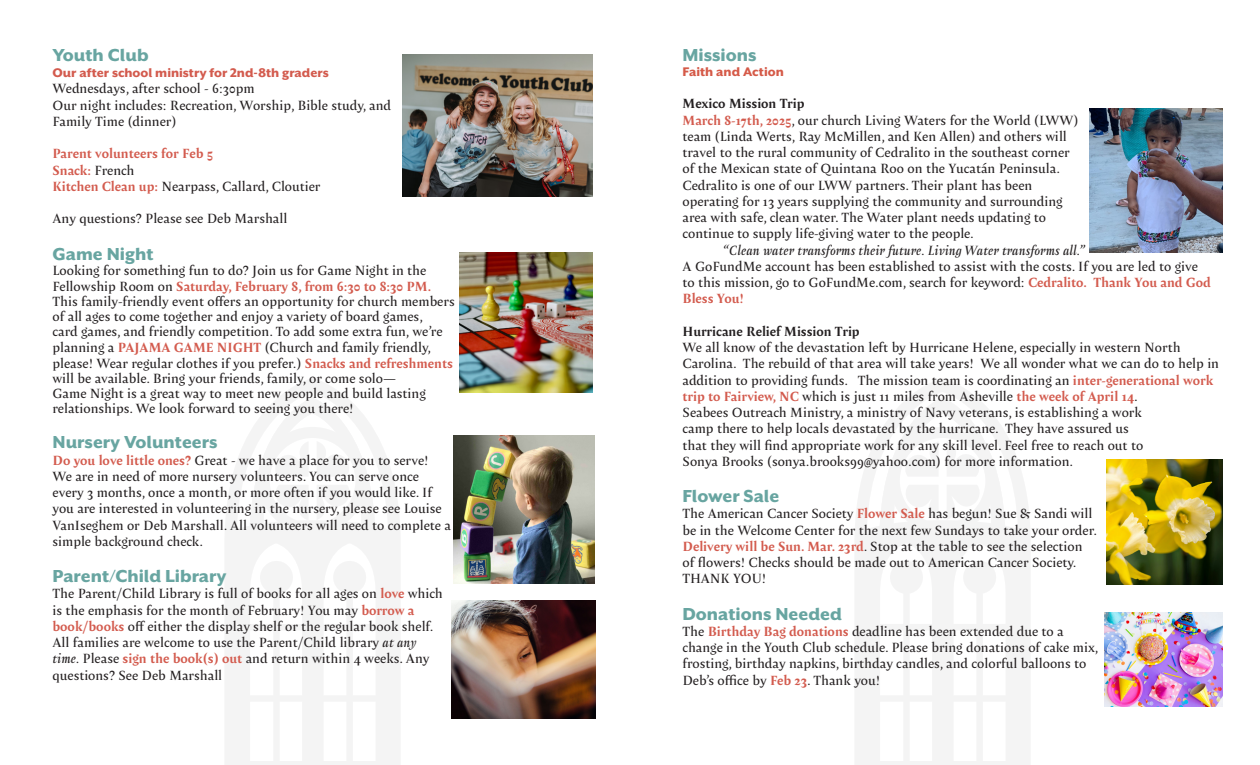
<style>
.page{position:relative;width:1260px;height:765px;background:#fff}
.page>*{position:absolute;margin:0;border:0;box-sizing:border-box;transform-origin:0 0}
.t1{font:800 20px "Mr Eaves XL San OT";color:#68a5a1}
.t2{font:800 14.38px "Mr Eaves XL San OT";color:#d35b4e}
.t3{font:800 14.38px "Mr Eaves XL San OT";color:#d55a48}
.t4{font:13.12px/16.2px "Amster";color:#231f20}
.t5{font:italic 13.12px "Amster";color:#231f20}
.t6{font:700 13.12px "Amster";color:#231f20}
.t7{font:700 13.12px "Amster";color:#d35b4e}
.s1{font-weight:400;color:#231f20}
.s2{font-weight:700;color:#d35b4e}
.s3{font-style:italic}
</style>
<div class="page">
<svg style="left:855px;top:379px;width:175px;height:386px;fill:#f4f4f4"></svg>
<svg style="left:869px;top:561px;width:146px;height:200px"></svg>
<hr style="left:860px;top:761px;width:158px;height:4px;background:#f4f4f4">
<svg style="left:880px;top:397px;width:125px;height:138px"></svg>
<svg style="left:225px;top:379px;width:175px;height:386px;fill:#f4f4f4"></svg>
<svg style="left:239px;top:561px;width:146px;height:200px"></svg>
<hr style="left:230px;top:761px;width:158px;height:4px;background:#f4f4f4">
<svg style="left:250px;top:397px;width:125px;height:138px"></svg>
<img style="left:452px;top:600px;width:143px;height:118px">
<img style="left:1105px;top:612px;width:118px;height:95px">
<img style="left:459px;top:253px;width:133px;height:139px">
<img style="left:1106px;top:459px;width:117px;height:126px">
<img style="left:402px;top:55px;width:190px;height:142px">
<img style="left:453px;top:435px;width:142px;height:148px">
<img style="left:1089px;top:109px;width:133px;height:144px">
<p class="t1" style="left:52px;top:44px;width:98px">Youth Club</p>
<p class="t2" style="left:52px;top:65px;width:278px">Our after school ministry for 2nd-8th graders</p>
<p class="t4" style="left:52px;top:80px;width:204px">Wednesdays, after school - 6:30pm</p>
<p class="t4" style="left:52px;top:97px;width:340px">Our night includes: Recreation, Worship, Bible study, and<br>Family Time (dinner)</p>
<p class="t7" style="left:52px;top:144px;width:162px">Parent volunteers for Feb 5</p>
<p class="t7" style="left:52px;top:160px;width:84px">Snack: <span class="s1">French</span></p>
<p class="t4" style="left:52px;top:178px;width:269px"><span class="s2">Kitchen Clean up:</span> Nearpass, Callard, Cloutier</p>
<p class="t4" style="left:52px;top:210px;width:236px">Any questions? Please see Deb Marshall</p>
<p class="t1" style="left:52px;top:242px;width:103px">Game Night</p>
<p class="t4" style="left:52px;top:262px;width:380px">Looking for something fun to do? Join us for Game Night in the<br>Fellowship Room on <span class="s2">Saturday, February 8, from 6:30 to 8:30 PM.</span></p>
<p class="t4" style="left:52px;top:293px;width:404px;line-height:15px">This family-friendly event offers an opportunity for church members of all ages to come together and enjoy a variety of board games,<br>card games, and friendly competition. To add some extra fun, we’re</p>
<p class="t4" style="left:52px;top:339px;width:402px">planning a <span class="s2">PAJAMA GAME NIGHT</span> (Church and family friendly, please! Wear regular clothes if you prefer.) <span class="s2">Snacks and refreshments</span></p>
<p class="t4" style="left:52px;top:371px;width:375px;line-height:15px">will be available. Bring your friends, family, or come solo—<br>Game Night is a great way to meet new people and build lasting relationships. We look forward to seeing you there!</p>
<p class="t1" style="left:52px;top:431px;width:166px">Nursery Volunteers</p>
<p class="t4" style="left:52px;top:452px;width:400px"><span class="s2">Do you love little ones?</span> Great - we have a place for you to serve!<br>We are in need of more nursery volunteers. You can serve once every 3 months, once a month, or more often if you would like. If you are interested in volunteering in the nursery, please see Louise VanIseghem or Deb Marshall. All volunteers will need to complete a simple background check.</p>
<p class="t1" style="left:52px;top:565px;width:175px">Parent/Child Library</p>
<p class="t4" style="left:52px;top:585px;width:392px">The Parent/Child Library is full of books for all ages on <span class="s2">love</span> which is the emphasis for the month of February! You may <span class="s2">borrow a book/books</span> off either the display shelf or the regular book shelf.<br>All families are welcome to use the Parent/Child library <span class="s3">at any time.</span> Please <span class="s2">sign the book(s) out</span> and return within 4 weeks. Any questions? See Deb Marshall</p>
<p class="t1" style="left:682px;top:44px;width:75px">Missions</p>
<p class="t3" style="left:682px;top:63px;width:103px">Faith and Action</p>
<p class="t6" style="left:682px;top:94px;width:123px">Mexico Mission Trip</p>
<p class="t4" style="left:682px;top:112px;width:397px"><span class="s2">March 8-17th, 2025</span>, our church Living Waters for the World (LWW) team (Linda Werts, Ray McMillen, and Ken Allen) and others will travel to the rural community of Cedralito in the southeast corner of the Mexican state of Quintana Roo on the Yucatán Peninsula.<br>Cedralito is one of our LWW partners. Their plant has been operating for 13 years supplying the community and surrounding area with safe, clean water. The Water plant needs updating to continue to supply life-giving water to the people.</p>
<p class="t5" style="left:723px;top:240px;width:363px">“Clean water transforms their future. Living Water transforms all.”</p>
<p class="t4" style="left:682px;top:258px;width:530px">A GoFundMe account has been established to assist with the costs. If you are led to give to this mission, go to GoFundMe.com, search for keyword: <span class="s2">Cedralito. Thank You and God<br>Bless You!</span></p>
<p class="t6" style="left:682px;top:321px;width:179px">Hurricane Relief Mission Trip</p>
<p class="t4" style="left:682px;top:339px;width:538px">We all know of the devastation left by Hurricane Helene, especially in western North Carolina. The rebuild of that area will take years! We all wonder what we can do to help in addition to providing funds. The mission team is coordinating an <span class="s2">inter-generational work trip to Fairview, NC</span> which is just 11 miles from Asheville <span class="s2">the week of April 14</span>.<br>Seabees Outreach Ministry, a ministry of Navy veterans, is establishing a work<br>camp there to help locals devastated by the hurricane. They have assured us<br>that they will find appropriate work for any skill level. Feel free to reach out to<br>Sonya Brooks (sonya.brooks99@yahoo.com) for more information.</p>
<p class="t1" style="left:682px;top:485px;width:98px">Flower Sale</p>
<p class="t4" style="left:682px;top:505px;width:416px">The American Cancer Society <span class="s2">Flower Sale</span> has begun! Sue &amp; Sandi will be in the Welcome Center for the next few Sundays to take your order.<br><span class="s2">Delivery will be Sun. Mar. 23rd</span>. Stop at the table to see the selection of flowers! Checks should be made out to American Cancer Society.<br>THANK YOU!</p>
<p class="t1" style="left:682px;top:602px;width:161px">Donations Needed</p>
<p class="t4" style="left:682px;top:623px;width:418px">The <span class="s2">Birthday Bag donations</span> deadline has been extended due to a change in the Youth Club schedule. Please bring donations of cake mix, frosting, birthday napkins, birthday candles, and colorful balloons to Deb’s office by <span class="s2">Feb 23</span>. Thank you!</p>
</div>
